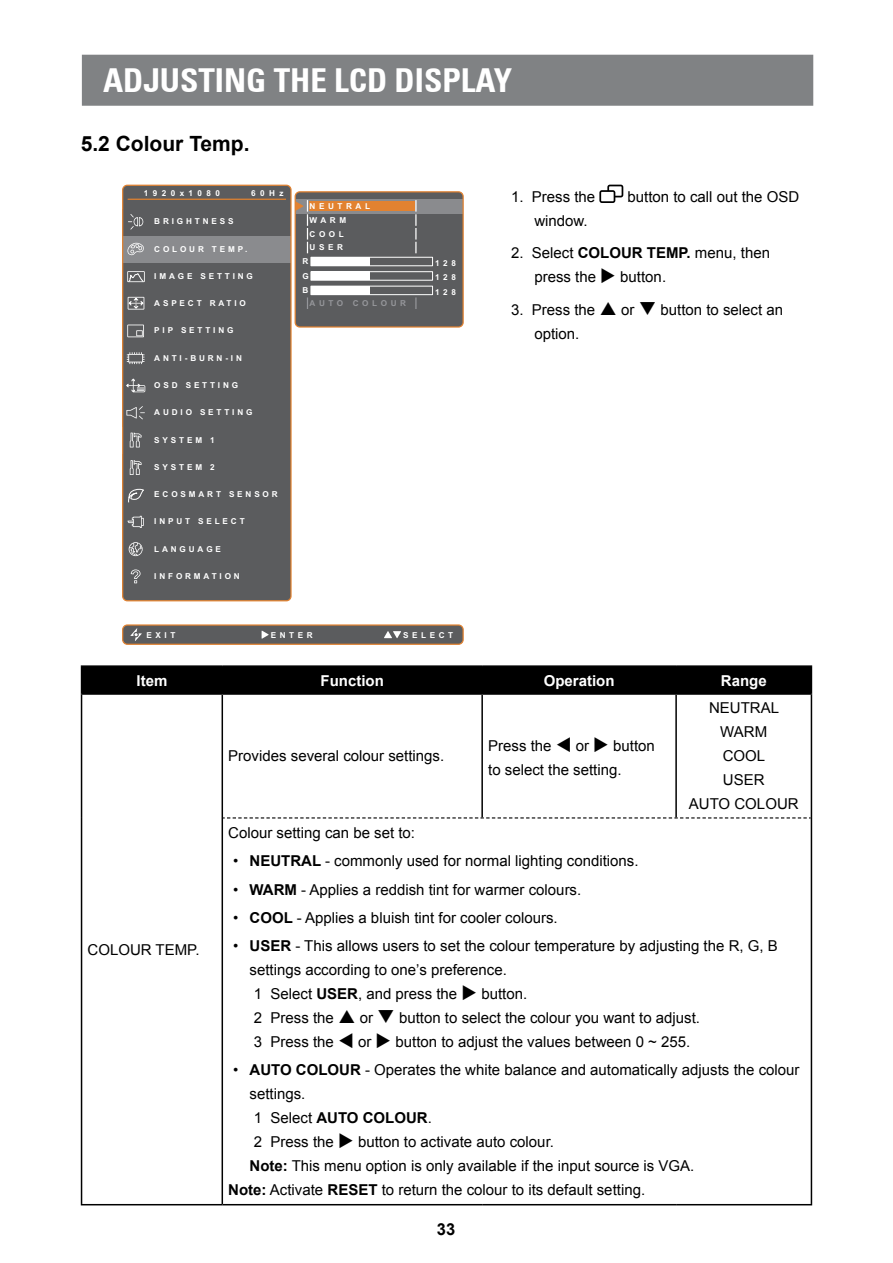
<style>
.page{position:relative;width:893px;height:1263px;background:#fff}
.page>*{position:absolute;margin:0;border:0;box-sizing:border-box;transform-origin:0 0}
.t1{font:700 condensed 33px "Univers 67";color:#fff}
.t2{font:700 21px "Arial";color:#000}
.t3{font:700 16.5px "Arial";color:#000}
.t4{font:15px/24px "Arial";color:#000}
.t5{font:700 15px "Arial";color:#fff}
.t6{font:700 15px "Arial";color:#000}
.t7{font:700 8.1px "Arial";letter-spacing:.35em;color:#fff}
.t8{font:700 8.1px/13.8px "Arial";letter-spacing:.44em;color:#fff}
.t9{font:700 8.1px "Arial";letter-spacing:.44em;color:#95969a}
.t10{font:700 8.1px "Arial";letter-spacing:.54em;color:#fff}
.s1{font-weight:700}
.s2{font-weight:400}
</style>
<div class="page">
<div style="left:82px;top:55px;width:731px;height:51px;background:#808284;border:2px solid #808284"></div>
<svg style="left:122px;top:185px;width:170px;height:417px;background:#616060"></svg>
<svg style="left:128px;top:214px;width:15px;height:16px"></svg>
<svg style="left:127px;top:242px;width:17px;height:13px"></svg>
<svg style="left:127px;top:516px;width:17px;height:12px"></svg>
<svg style="left:129px;top:542px;width:14px;height:14px"></svg>
<svg style="left:131px;top:569px;width:10px;height:14px"></svg>
<svg style="left:126px;top:378px;width:19px;height:14px"></svg>
<svg style="left:126px;top:406px;width:19px;height:13px"></svg>
<svg style="left:130px;top:460px;width:12px;height:15px"></svg>
<svg style="left:130px;top:432px;width:12px;height:15px"></svg>
<svg style="left:127px;top:325px;width:17px;height:12px"></svg>
<svg style="left:127px;top:352px;width:17px;height:12px"></svg>
<svg style="left:127px;top:271px;width:18px;height:12px"></svg>
<svg style="left:128px;top:297px;width:16px;height:13px"></svg>
<svg style="left:128px;top:487px;width:17px;height:16px"></svg>
<div style="left:123px;top:625px;width:340px;height:19px;background:#5b5c5e;border-radius:5px"></div>
<div style="left:122px;top:624px;width:342px;height:21px;border:1px solid #e28230;border-radius:5px"></div>
<svg style="left:130px;top:628px;width:12px;height:13px"></svg>
<svg style="left:384px;top:631px;width:17px;height:7px"></svg>
<svg style="left:262px;top:631px;width:7px;height:8px"></svg>
<div style="left:295px;top:192px;width:168px;height:135px;background:#5b5c5e;border-radius:5px"></div>
<div style="left:295px;top:199px;width:168px;height:15px;background:#8a8b8e"></div>
<div style="left:295px;top:191px;width:169px;height:137px;border:1px solid #e28230;border-radius:5px"></div>
<div style="left:309px;top:201px;width:106px;height:10px;background:#e28230"></div>
<div style="left:311px;top:257px;width:59px;height:9px;background:#fff"></div>
<div style="left:310px;top:257px;width:123px;height:9px;border:1px solid #fff"></div>
<div style="left:311px;top:272px;width:59px;height:8px;background:#fff"></div>
<div style="left:310px;top:271px;width:123px;height:10px;border:1px solid #fff"></div>
<div style="left:311px;top:286px;width:59px;height:9px;background:#fff"></div>
<div style="left:310px;top:286px;width:123px;height:9px;border:1px solid #fff"></div>
<svg style="left:295px;top:200px;width:13px;height:53px"></svg>
<svg style="left:415px;top:200px;width:2px;height:53px"></svg>
<svg style="left:307px;top:297px;width:1px;height:12px"></svg>
<svg style="left:415px;top:297px;width:2px;height:12px"></svg>
<svg style="left:599px;top:185px;width:24px;height:18px"></svg>
<hr style="left:81px;top:665px;width:141px;height:2px;background:#000">
<hr style="left:222px;top:665px;width:260px;height:2px;background:#000">
<hr style="left:482px;top:665px;width:194px;height:2px;background:#000">
<hr style="left:676px;top:665px;width:136px;height:2px;background:#000">
<div style="left:81px;top:666px;width:731px;height:27px;background:#000"></div>
<hr style="left:81px;top:693px;width:141px;height:2px;background:#000">
<hr style="left:81px;top:695px;width:1px;height:123px;background:#000">
<hr style="left:222px;top:693px;width:260px;height:2px;background:#000">
<hr style="left:222px;top:695px;width:1px;height:123px;background:#000">
<hr style="left:482px;top:693px;width:194px;height:2px;background:#000">
<hr style="left:481px;top:695px;width:2px;height:122px;background:#000">
<hr style="left:676px;top:693px;width:136px;height:2px;background:#000">
<hr style="left:675px;top:695px;width:2px;height:122px;background:#000">
<hr style="left:811px;top:695px;width:1px;height:123px;background:#000">
<hr style="left:81px;top:818px;width:1px;height:386px;background:#000">
<hr style="left:222px;top:818px;width:1px;height:386px;background:#000">
<hr style="left:811px;top:818px;width:1px;height:386px;background:#000">
<hr style="left:81px;top:1204px;width:141px;height:1px;background:#000">
<hr style="left:222px;top:1204px;width:260px;height:1px;background:#000">
<hr style="left:482px;top:1204px;width:194px;height:1px;background:#000">
<hr style="left:676px;top:1204px;width:136px;height:1px;background:#000">
<svg style="left:223px;top:817px;width:588px;height:1px"></svg>
<h1 class="t1" style="left:103px;top:60px;width:410px">ADJUSTING THE LCD DISPLAY</h1>
<h2 class="t2" style="left:81px;top:130px;width:170px">5.2 Colour Temp.</h2>
<p class="t10" style="left:144px;top:188px;width:78px">1920x1080</p>
<p class="t7" style="left:251px;top:188px;width:34px">60Hz</p>
<p class="t7" style="left:154px;top:216px;width:81px">BRIGHTNESS</p>
<p class="t7" style="left:154px;top:243px;width:94px">COLOUR TEMP.</p>
<p class="t7" style="left:154px;top:271px;width:100px">IMAGE SETTING</p>
<p class="t7" style="left:154px;top:298px;width:93px">ASPECT RATIO</p>
<p class="t7" style="left:154px;top:325px;width:81px">PIP SETTING</p>
<p class="t7" style="left:154px;top:353px;width:89px">ANTI-BURN-IN</p>
<p class="t7" style="left:154px;top:380px;width:85px">OSD SETTING</p>
<p class="t7" style="left:154px;top:407px;width:100px">AUDIO SETTING</p>
<p class="t7" style="left:154px;top:434px;width:62px">SYSTEM 1</p>
<p class="t7" style="left:154px;top:462px;width:62px">SYSTEM 2</p>
<p class="t7" style="left:154px;top:489px;width:125px">ECOSMART SENSOR</p>
<p class="t7" style="left:154px;top:516px;width:92px">INPUT SELECT</p>
<p class="t7" style="left:154px;top:543px;width:68px">LANGUAGE</p>
<p class="t7" style="left:154px;top:571px;width:87px">INFORMATION</p>
<p class="t8" style="left:310px;top:199px;width:62px">NEUTRAL<br>WARM<br>COOL<br>USER</p>
<p class="t7" style="left:303px;top:256px;width:7px">R</p>
<p class="t7" style="left:435px;top:258px;width:22px">128</p>
<p class="t7" style="left:303px;top:270px;width:8px">G</p>
<p class="t7" style="left:435px;top:272px;width:22px">128</p>
<p class="t7" style="left:303px;top:285px;width:7px">B</p>
<p class="t7" style="left:435px;top:287px;width:22px">128</p>
<p class="t9" style="left:310px;top:298px;width:98px">AUTO COLOUR</p>
<p class="t7" style="left:146px;top:629px;width:30px">EXIT</p>
<p class="t7" style="left:271px;top:629px;width:44px">ENTER</p>
<p class="t7" style="left:403px;top:629px;width:52px">SELECT</p>
<p class="t4" style="left:511px;top:185px;width:86px">1. Press the</p>
<p class="t4" style="left:627px;top:185px;width:173px">button to call out the OSD</p>
<p class="t4" style="left:534px;top:209px;width:55px">window.</p>
<p class="t4" style="left:534px;top:241px;width:237px;text-indent:-23px">2. Select <span class="s1">COLOUR TEMP.</span> menu, then press the ◆ button.</p>
<p class="t4" style="left:511px;top:298px;width:86px">3. Press the</p>
<p class="t4" style="left:621px;top:298px;width:163px">or ❑ button to select an</p>
<p class="t4" style="left:534px;top:322px;width:47px">option.</p>
<p class="t5" style="left:136px;top:670px;width:32px">Item</p>
<p class="t5" style="left:321px;top:670px;width:65px">Function</p>
<p class="t5" style="left:544px;top:670px;width:72px">Operation</p>
<p class="t5" style="left:721px;top:670px;width:47px">Range</p>
<p class="t4" style="left:88px;top:938px;width:113px">COLOUR TEMP.</p>
<p class="t4" style="left:228px;top:744px;width:217px">Provides several colour settings.</p>
<p class="t4" style="left:488px;top:734px;width:168px">Press the ▼ or ◆ button to select the setting.</p>
<p class="t4" style="left:689px;top:696px;width:111px;text-align:center">NEUTRAL<br>WARM<br>COOL<br>USER<br>AUTO COLOUR</p>
<p class="t4" style="left:228px;top:821px;width:188px">Colour setting can be set to:</p>
<p class="t4" style="left:233px;top:849px;width:407px">• <span class="s1">NEUTRAL</span> - commonly used for normal lighting conditions.</p>
<p class="t4" style="left:233px;top:877px;width:350px">• <span class="s1">WARM</span> - Applies a reddish tint for warmer colours.</p>
<p class="t4" style="left:233px;top:906px;width:326px">• <span class="s1">COOL</span> - Applies a bluish tint for cooler colours.</p>
<p class="t4" style="left:250px;top:934px;width:530px;text-indent:-16px">• <span class="s1">USER</span> - This allows users to set the colour temperature by adjusting the R, G, B settings according to one’s preference.<br>1 Select <span class="s1">USER</span>, and press the ◆ button.<br>2 Press the</p>
<p class="t4" style="left:254px;top:1006px;width:448px;text-indent:106px">or ❑ button to select the colour you want to adjust.<br>3 Press the ▼ or ◆ button to adjust the values between 0 ~ 255.</p>
<p class="t4" style="left:233px;top:1058px;width:568px">• <span class="s1">AUTO COLOUR</span> - Operates the white balance and automatically adjusts the colour</p>
<p class="t4" style="left:250px;top:1082px;width:57px">settings.</p>
<p class="t6" style="left:254px;top:1108px;width:180px"><span class="s2">1 Select</span> AUTO COLOUR<span class="s2">.</span></p>
<p class="t4" style="left:254px;top:1130px;width:302px">2 Press the ◆ button to activate auto colour.</p>
<p class="t4" style="left:250px;top:1154px;width:446px"><span class="s1">Note:</span> This menu option is only available if the input source is VGA.</p>
<p class="t4" style="left:228px;top:1178px;width:418px"><span class="s1">Note:</span> Activate <span class="s1">RESET</span> to return the colour to its default setting.</p>
<p class="t3" style="left:437px;top:1218px;width:20px">33</p>
</div>
